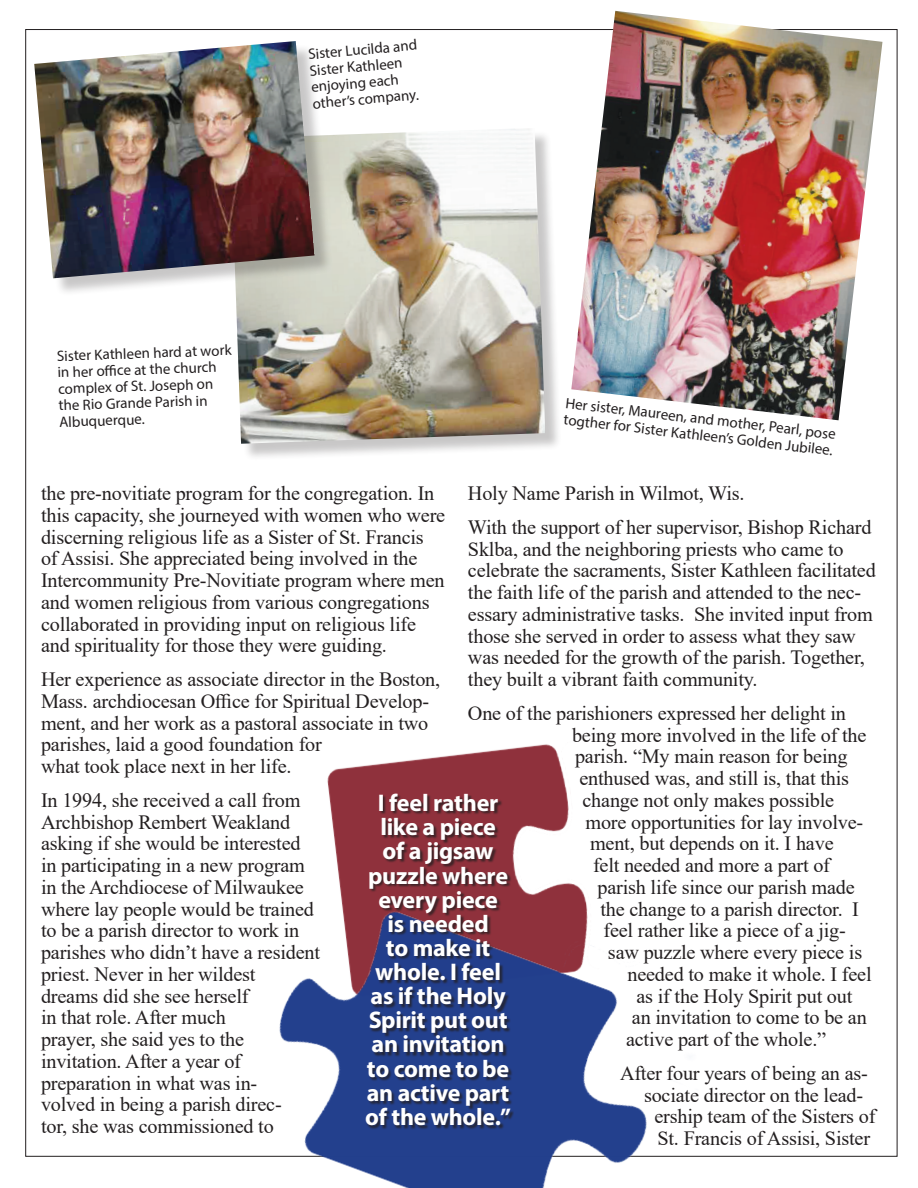
<style>
.page{position:relative;width:918px;height:1188px;background:#fff}
.page>*{position:absolute;margin:0;border:0;box-sizing:border-box;transform-origin:0 0}
.t1{font:700 24.15px/24.2px "Myriad Pro";letter-spacing:-.015em;color:#fff;text-align:center}
.t2{font:700 24px/24px "Myriad Pro";letter-spacing:-.015em;color:#fff}
.t3{font:20.25px/21.8px "Times New Roman";letter-spacing:-.01em;color:#231f20}
.t4{font:15px/16.5px "Myriad Pro";color:#231f20}
</style>
<div class="page">
<div style="left:233px;top:130px;width:330px;height:331px;background:#231f20;opacity:.25"></div>
<img style="left:233px;top:129px;width:312px;height:315px">
<img style="left:327px;top:744px;width:242px;height:107px">
<img style="left:226px;top:851px;width:507px;height:337px">
<div style="left:37px;top:44px;width:295px;height:253px;background:#231f20;opacity:.25"></div>
<img style="left:34px;top:41px;width:280px;height:237px">
<div style="left:366px;top:795px;width:148px;height:334px;background:#231f20;opacity:.75"></div>
<img style="left:571px;top:11px;width:311px;height:409px">
<p class="t4" style="left:308px;top:46px;width:111px;rotate:-5deg">Sister Lucilda and<br>Sister Kathleen enjoying each other’s company.</p>
<p class="t4" style="left:57px;top:347px;width:176px;rotate:-2deg">Sister Kathleen hard at work in her offi ce at the church complex of St. Joseph on the Rio Grande Parish in<br>Albuquerque.</p>
<p class="t4" style="left:567px;top:393px;width:273px;rotate:7deg">Her sister, Maureen, and mother, Pearl, pose togther for Sister Kathleen’s Golden Jubilee.</p>
<p class="t3" style="left:468px;top:476px;width:405px;line-height:33.8px">Holy Name Parish in Wilmot, Wis.<br>With the support of her supervisor, Bishop Richard</p>
<p class="t3" style="left:468px;top:537px;width:409px">Sklba, and the neighboring priests who came to celebrate the sacraments, Sister Kathleen facilitated the faith life of the parish and attended to the nec&shy;essary administrative tasks. She invited input from those she served in order to assess what they saw was needed for the growth of the parish. Together, they built a vibrant faith community.</p>
<p class="t3" style="left:468px;top:701px;width:379px">One of the parishioners expressed her delight in</p>
<p class="t3" style="left:572px;top:723px;width:296px">being more involved in the life of the</p>
<p class="t3" style="left:575px;top:745px;width:274px">parish. “My main reason for being</p>
<p class="t3" style="left:580px;top:767px;width:271px">enthused was, and still is, that this</p>
<p class="t3" style="left:583px;top:788px;width:253px">change not only makes possible</p>
<p class="t3" style="left:586px;top:810px;width:279px">more opportunities for lay involve-</p>
<p class="t3" style="left:590px;top:832px;width:245px">ment, but depends on it. I have</p>
<p class="t3" style="left:593px;top:854px;width:239px">felt needed and more a part of</p>
<p class="t3" style="left:598px;top:875px;width:259px">parish life since our parish made</p>
<p class="t3" style="left:601px;top:897px;width:260px">the change to a parish director. I</p>
<p class="t3" style="left:604px;top:919px;width:244px">feel rather like a piece of a jig-</p>
<p class="t3" style="left:608px;top:941px;width:256px">saw puzzle where every piece is</p>
<p class="t3" style="left:628px;top:962px;width:246px">needed to make it whole. I feel</p>
<p class="t3" style="left:636px;top:984px;width:217px">as if the Holy Spirit put out</p>
<p class="t3" style="left:632px;top:1006px;width:236px">an invitation to come to be an</p>
<p class="t3" style="left:626px;top:1028px;width:202px">active part of the whole.”</p>
<p class="t3" style="left:620px;top:1061px;width:249px">After four years of being an as-</p>
<p class="t3" style="left:644px;top:1083px;width:221px">sociate director on the lead-</p>
<p class="t3" style="left:655px;top:1105px;width:222px">ership team of the Sisters of</p>
<p class="t3" style="left:658px;top:1127px;width:214px">St. Francis of Assisi, Sister</p>
<p class="t3" style="left:41px;top:482px;width:406px">the pre-novitiate program for the congregation. In this capacity, she journeyed with women who were discerning religious life as a Sister of St. Francis of Assisi. She appreciated being involved in the Intercommunity Pre-Novitiate program where men and women religious from various congregations collaborated in providing input on religious life and spirituality for those they were guiding.</p>
<p class="t3" style="left:41px;top:668px;width:401px">Her experience as associate director in the Boston, Mass. archdiocesan Office for Spiritual Develop&shy;ment, and her work as a pastoral associate in two parishes, laid a good foundation for<br>what took place next in her life.</p>
<p class="t3" style="left:41px;top:788px;width:281px">In 1994, she received a call from<br>Archbishop Rembert Weakland asking if she would be interested in participating in a new program in the Archdiocese of Milwaukee where lay people would be trained to be a parish director to work in parishes who didn’t have a resident priest. Never in her wildest<br>dreams did she see herself<br>in that role. After much<br>prayer, she said yes to the invitation. After a year of preparation in what was in-<br>volved in being a parish direc-<br>tor, she was commissioned to</p>
<p class="t1" style="left:367px;top:790px;width:144px">I feel rather like a piece of a jigsaw puzzle where every piece<br>is needed<br>to make it whole. I feel as if the Holy<br>Spirit put out an invitation to come to be</p>
<p class="t2" style="left:365px;top:1080px;width:147px">an active part of the whole.”</p>
</div>
